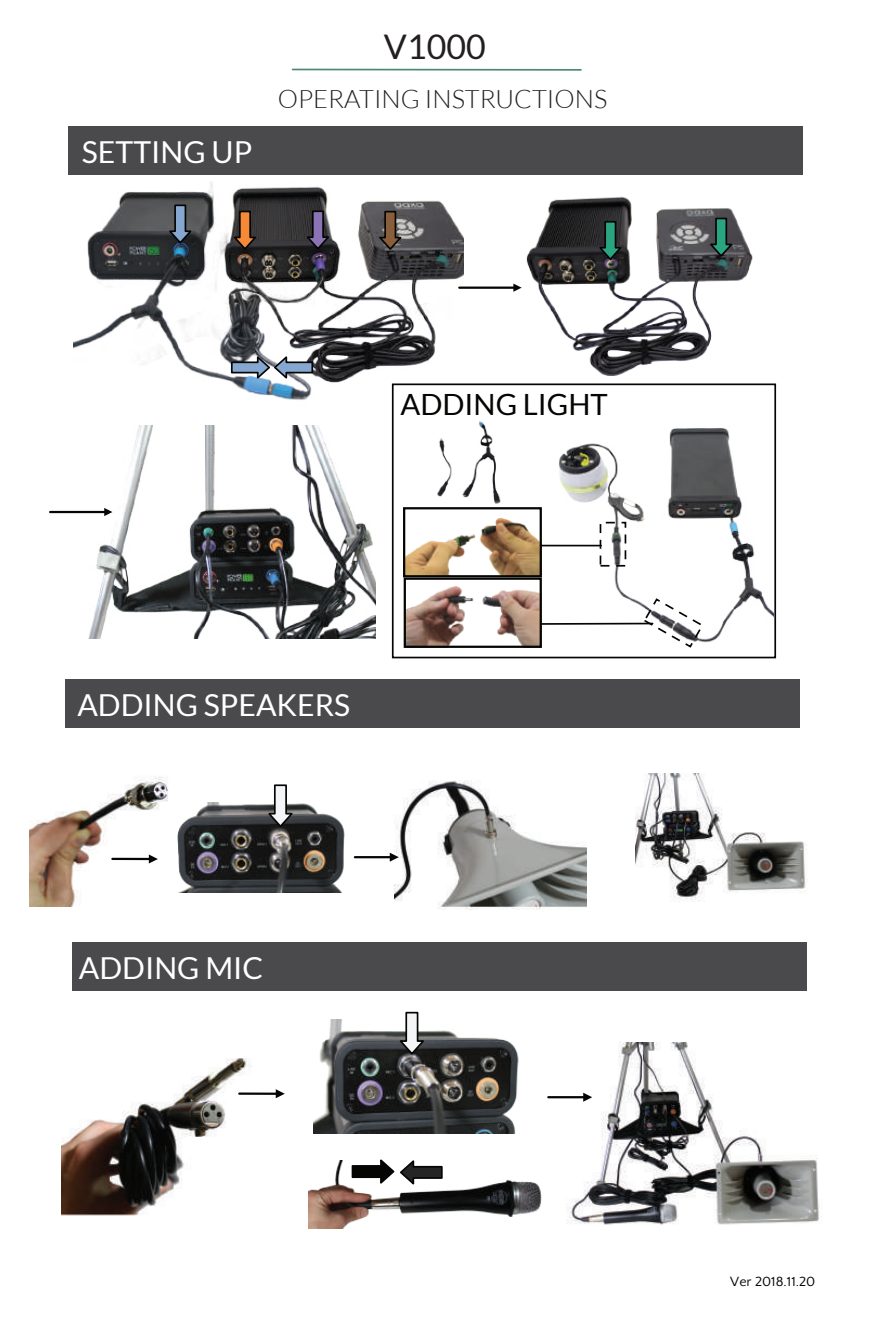
<style>
.page{position:relative;width:869px;height:1343px;background:#fff}
.page>*{position:absolute;margin:0;border:0;box-sizing:border-box;transform-origin:0 0}
.t1{font:33.98px "Lato";color:#231f20}
.t2{font:30.15px "Lato";color:#fff}
.t3{font:29.25px "Lato";color:#050504}
.t4{font:300 25.43px "Lato";color:#231f20}
.t5{font:13.95px "Quattrocento Sans";color:#050504}
</style>
<div class="page">
<div style="left:68px;top:126px;width:735px;height:49px;background:#4a494b"></div>
<div style="left:65px;top:679px;width:735px;height:49px;background:#4a494b"></div>
<div style="left:72px;top:942px;width:734px;height:49px;background:#4a494b"></div>
<hr style="left:292px;top:69px;width:289px;height:2px;background:#4d8777">
<img style="left:74px;top:181px;width:379px;height:235px">
<img style="left:453px;top:196px;width:324px;height:220px">
<svg style="left:168px;top:204px;width:26px;height:41px"></svg>
<svg style="left:305px;top:210px;width:27px;height:41px"></svg>
<svg style="left:232px;top:210px;width:27px;height:41px"></svg>
<svg style="left:378px;top:210px;width:26px;height:42px"></svg>
<hr style="left:459px;top:287px;width:56px;height:2px;background:#050504">
<svg style="left:513px;top:284px;width:9px;height:8px"></svg>
<svg style="left:598px;top:220px;width:26px;height:42px"></svg>
<svg style="left:708px;top:217px;width:27px;height:41px"></svg>
<div style="left:392px;top:383px;width:384px;height:275px;border:2px solid #050504"></div>
<img style="left:89px;top:426px;width:287px;height:213px">
<svg style="left:230px;top:353px;width:84px;height:29px"></svg>
<hr style="left:50px;top:511px;width:56px;height:2px;background:#050504">
<svg style="left:104px;top:508px;width:8px;height:8px"></svg>
<img style="left:549px;top:416px;width:225px;height:243px">
<img style="left:406px;top:518px;width:133px;height:56px">
<div style="left:403px;top:507px;width:139px;height:70px;border:2px solid #050504"></div>
<img style="left:407px;top:586px;width:132px;height:59px">
<div style="left:404px;top:577px;width:138px;height:71px;border:2px solid #050504"></div>
<div style="left:600px;top:522px;width:26px;height:45px;border:2px dashed #050504"></div>
<svg style="left:642px;top:597px;width:63px;height:52px"></svg>
<img style="left:433px;top:421px;width:73px;height:87px">
<hr style="left:541px;top:545px;width:60px;height:1px;background:#050504">
<hr style="left:541px;top:623px;width:112px;height:2px;background:#050504">
<img style="left:29px;top:776px;width:151px;height:130px">
<img style="left:394px;top:780px;width:192px;height:130px">
<img style="left:165px;top:802px;width:193px;height:90px">
<svg style="left:267px;top:784px;width:29px;height:45px"></svg>
<img style="left:635px;top:773px;width:171px;height:128px">
<hr style="left:112px;top:858px;width:38px;height:2px;background:#050504">
<svg style="left:149px;top:854px;width:9px;height:9px"></svg>
<hr style="left:355px;top:856px;width:36px;height:2px;background:#050504">
<svg style="left:390px;top:853px;width:9px;height:9px"></svg>
<img style="left:61px;top:1058px;width:191px;height:158px">
<img style="left:314px;top:1019px;width:205px;height:114px">
<svg style="left:398px;top:1011px;width:29px;height:45px"></svg>
<img style="left:308px;top:1161px;width:234px;height:68px">
<svg style="left:351px;top:1159px;width:92px;height:27px"></svg>
<img style="left:566px;top:1043px;width:256px;height:182px">
<hr style="left:239px;top:1092px;width:38px;height:3px;background:#050504">
<svg style="left:276px;top:1089px;width:9px;height:9px"></svg>
<hr style="left:548px;top:1096px;width:37px;height:2px;background:#050504">
<svg style="left:583px;top:1093px;width:9px;height:9px"></svg>
<p class="t1" style="left:384px;top:28px;width:103px">V1000</p>
<p class="t2" style="left:82px;top:136px;width:172px">SETTING UP</p>
<p class="t4" style="left:278px;top:85px;width:331px">OPERATING INSTRUCTIONS</p>
<p class="t3" style="left:400px;top:388px;width:209px">ADDING LIGHT</p>
<p class="t2" style="left:77px;top:688px;width:274px">ADDING SPEAKERS</p>
<p class="t2" style="left:79px;top:951px;width:186px">ADDING MIC</p>
<p class="t5" style="left:730px;top:1274px;width:87px">Ver 2018.11.20</p>
</div>
